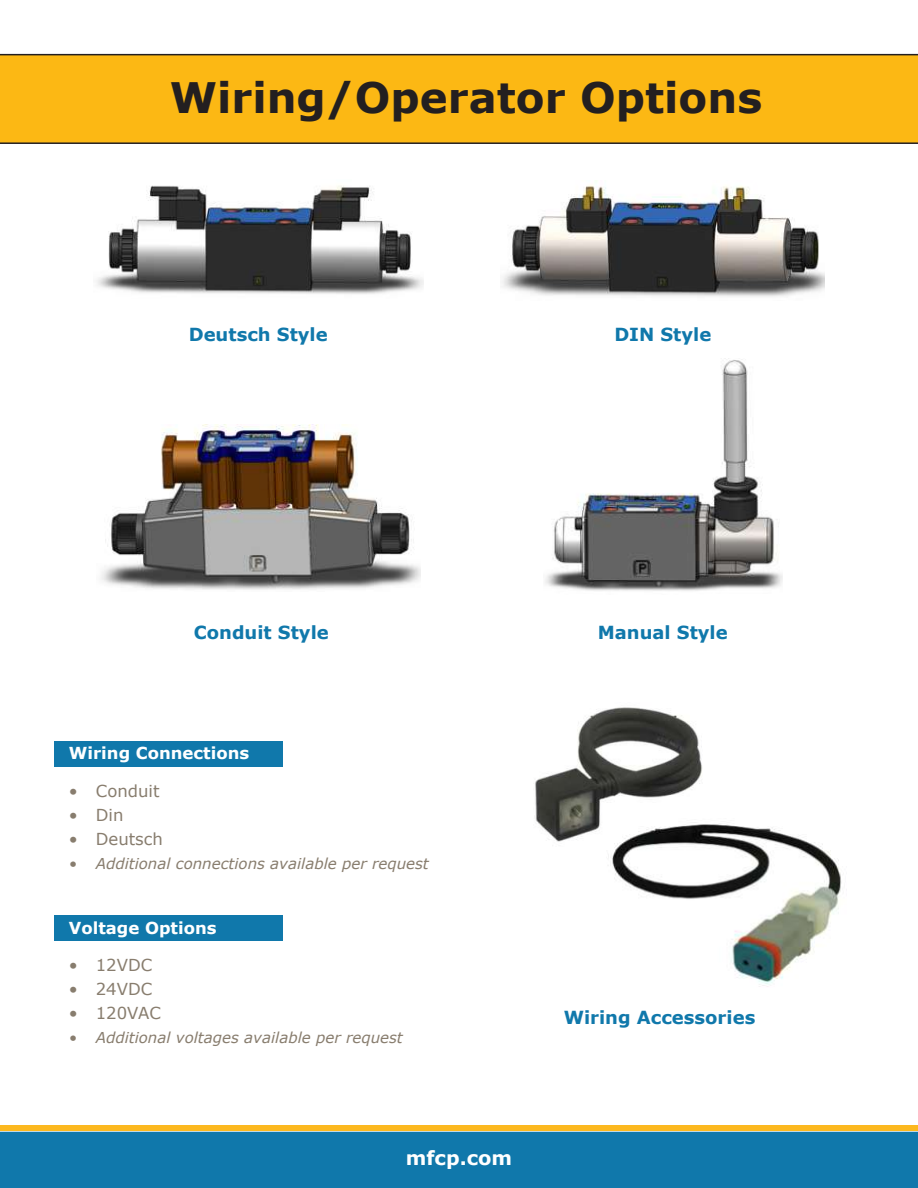
<style>
.page{position:relative;width:918px;height:1188px;background:#fff}
.page>*{position:absolute;margin:0;border:0;box-sizing:border-box;transform-origin:0 0}
.t1{font:700 42px "Verdana";color:#231f20}
.t2{font:700 19.5px "Verdana";color:#fff}
.t3{font:700 18px "Verdana";color:#1078ab}
.t4{font:16.5px "Verdana";color:#887d6e}
.t5{font:700 16.5px "Verdana";color:#fff}
.t6{font:italic 15px "Verdana";color:#887d6e}
</style>
<div class="page">
<div style="left:54px;top:741px;width:229px;height:25px;background:#1078ab"></div>
<div style="left:54px;top:915px;width:229px;height:26px;background:#1078ab"></div>
<img style="left:535px;top:707px;width:167px;height:135px">
<img style="left:606px;top:818px;width:236px;height:169px">
<img style="left:96px;top:185px;width:327px;height:109px">
<img style="left:502px;top:181px;width:323px;height:116px">
<img style="left:101px;top:424px;width:319px;height:166px">
<img style="left:545px;top:359px;width:237px;height:232px">
<div style="left:0;top:54px;width:918px;height:90px;background:#fcb814"></div>
<div style="left:0;top:1125px;width:918px;height:6px;background:#fcb81f"></div>
<div style="left:0;top:1132px;width:918px;height:56px;background:#1078ab"></div>
<h1 class="t1" style="left:170px;top:68px;width:594px">Wiring/Operator Options</h1>
<p class="t3" style="left:189px;top:322px;width:140px">Deutsch Style</p>
<p class="t3" style="left:614px;top:322px;width:98px">DIN Style</p>
<p class="t3" style="left:194px;top:619px;width:136px">Conduit Style</p>
<p class="t3" style="left:598px;top:619px;width:131px">Manual Style</p>
<p class="t5" style="left:69px;top:742px;width:182px">Wiring Connections</p>
<p class="t4" style="left:69px;top:780px;width:92px">• Conduit</p>
<p class="t4" style="left:69px;top:804px;width:56px">• Din</p>
<p class="t4" style="left:69px;top:828px;width:96px">• Deutsch</p>
<p class="t6" style="left:69px;top:853px;width:362px">• Additional connections available per request</p>
<p class="t5" style="left:69px;top:917px;width:149px">Voltage Options</p>
<p class="t4" style="left:69px;top:953px;width:85px">• 12VDC</p>
<p class="t4" style="left:69px;top:977px;width:85px">• 24VDC</p>
<p class="t4" style="left:69px;top:1001px;width:94px">• 120VAC</p>
<p class="t6" style="left:69px;top:1027px;width:336px">• Additional voltages available per request</p>
<h2 class="t2" style="left:406px;top:1144px;width:108px">mfcp.com</h2>
<p class="t3" style="left:564px;top:1005px;width:193px">Wiring Accessories</p>
</div>
